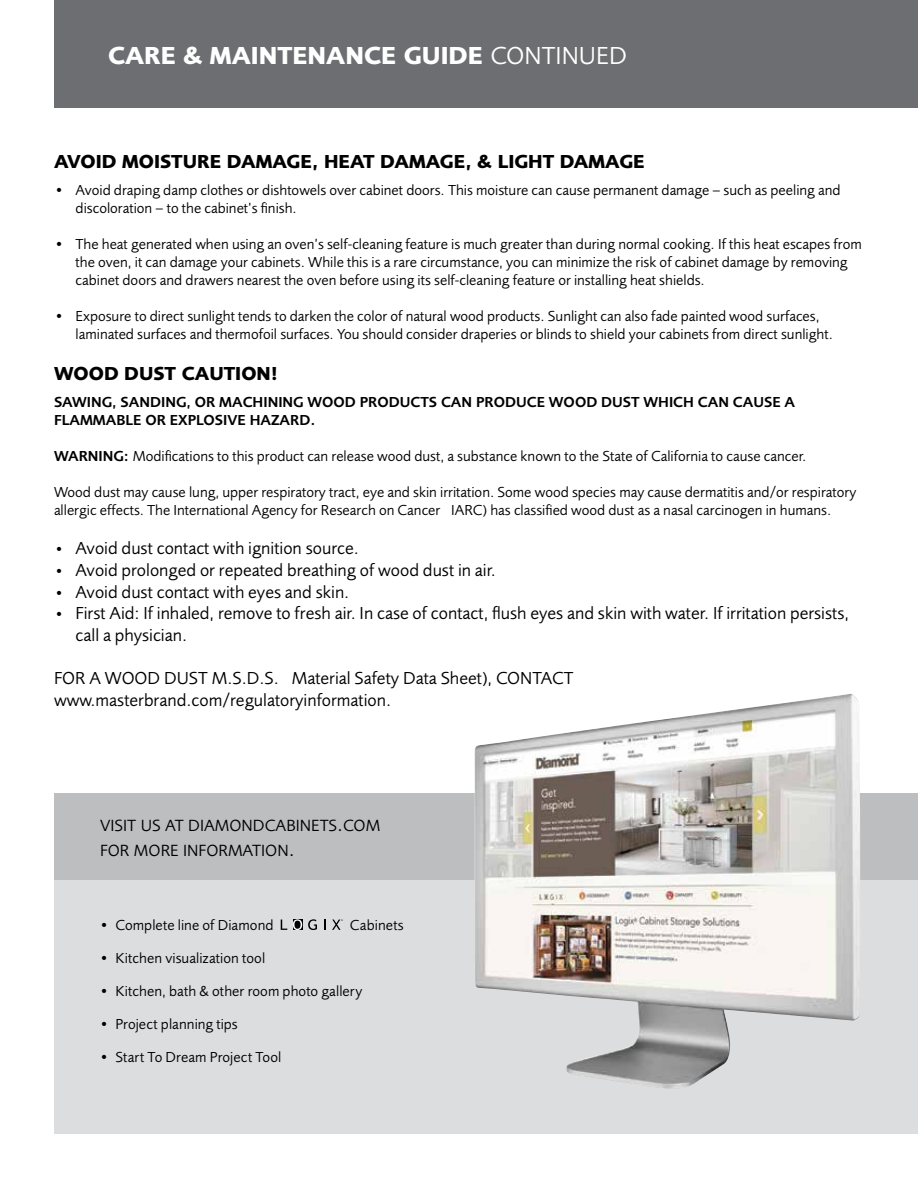
<style>
.page{position:relative;width:918px;height:1188px;background:#fff}
.page>*{position:absolute;margin:0;border:0;box-sizing:border-box;transform-origin:0 0}
.t1{font:700 25.5px "Foundry Sans";color:#fff}
.t2{font:700 19.5px "Foundry Sans";color:#000}
.t3{font:18px/21.6px "Foundry Sans";color:#000}
.t4{font:16.8px/25.2px "Foundry Sans Normal SC800";color:#000}
.t5{font:15px/18px "Foundry Sans";color:#000}
.t6{font:600 15px/18px "Foundry Sans";color:#000}
.t7{font:2.4px "Trebuchet MS";color:#000;scale:1.09 1}
.s1{font-weight:400}
.s2{font-weight:600}
.s3{font-size:15px}
.s4{font-size:21px}
</style>
<div class="page">
<div style="left:54px;top:878px;width:864px;height:256px;background:#dcddde"></div>
<div style="left:54px;top:794px;width:864px;height:86px;background:#bcbec0"></div>
<div style="left:54px;top:0;width:864px;height:108px;background:#6d6e71"></div>
<svg style="left:281px;top:920px;width:6px;height:10px"></svg>
<svg style="left:293px;top:919px;width:9px;height:11px"></svg>
<svg style="left:308px;top:919px;width:9px;height:11px"></svg>
<svg style="left:324px;top:920px;width:2px;height:10px"></svg>
<svg style="left:332px;top:920px;width:9px;height:10px"></svg>
<img style="left:474px;top:694px;width:387px;height:395px">
<h1 class="t1" style="left:108px;top:40px;width:520px">CARE &amp; MAINTENANCE GUIDE <span class="s1">CONTINUED</span></h1>
<h2 class="t2" style="left:54px;top:150px;width:592px">AVOID MOISTURE DAMAGE, HEAT DAMAGE, &amp; LIGHT DAMAGE</h2>
<p class="t5" style="left:76px;top:181px;width:767px;text-indent:-22px">• Avoid draping damp clothes or dishtowels over cabinet doors. This moisture can cause permanent damage – such as peeling and discoloration – to the cabinet’s finish.</p>
<p class="t5" style="left:76px;top:235px;width:788px;text-indent:-22px">• The heat generated when using an oven’s self-cleaning feature is much greater than during normal cooking. If this heat escapes from the oven, it can damage your cabinets. While this is a rare circumstance, you can minimize the risk of cabinet damage by removing cabinet doors and drawers nearest the oven before using its self-cleaning feature or installing heat shields.</p>
<p class="t5" style="left:76px;top:307px;width:759px;text-indent:-22px">• Exposure to direct sunlight tends to darken the color of natural wood products. Sunlight can also fade painted wood surfaces, laminated surfaces and thermofoil surfaces. You should consider draperies or blinds to shield your cabinets from direct sunlight.</p>
<h2 class="t2" style="left:54px;top:362px;width:226px">WOOD DUST CAUTION!</h2>
<p class="t6" style="left:54px;top:393px;width:743px">SAWING, SANDING, OR MACHINING WOOD PRODUCTS CAN PRODUCE WOOD DUST WHICH CAN CAUSE A<br>FLAMMABLE OR EXPLOSIVE HAZARD.</p>
<p class="t5" style="left:54px;top:447px;width:754px"><span class="s2">WARNING:</span> Modifications to this product can release wood dust, a substance known to the State of California to cause cancer.</p>
<p class="t5" style="left:54px;top:483px;width:804px">Wood dust may cause lung, upper respiratory tract, eye and skin irritation. Some wood species may cause dermatitis and/or respiratory allergic effects. The International Agency for Research on Cancer {IARC) has classified wood dust as a nasal carcinogen in humans.</p>
<p class="t3" style="left:54px;top:537px;width:306px"><span class="s3">•</span> Avoid dust contact with ignition source.</p>
<p class="t3" style="left:54px;top:559px;width:444px"><span class="s3">•</span> Avoid prolonged or repeated breathing of wood dust in air.</p>
<p class="t3" style="left:54px;top:581px;width:297px"><span class="s3">•</span> Avoid dust contact with eyes and skin.</p>
<p class="t3" style="left:76px;top:602px;width:775px;text-indent:-22px"><span class="s3">•</span> First Aid: If inhaled, remove to fresh air. In case of contact, flush eyes and skin with water. If irritation persists, call a physician.</p>
<p class="t3" style="left:54px;top:667px;width:521px">FOR A WOOD DUST M.S.D.S. {Material Safety Data Sheet), CONTACT www.masterbrand.com/regulatoryinformation.</p>
<p class="t4" style="left:100px;top:813px;width:282px">VISIT US AT DIAMONDCABINETS<span class="s4">.</span>COM<br>FOR MORE INFORMATION<span class="s4">.</span></p>
<p class="t5" style="left:99px;top:916px;width:176px">• Complete line of Diamond</p>
<p class="t5" style="left:350px;top:916px;width:55px">Cabinets</p>
<p class="t5" style="left:99px;top:949px;width:168px">• Kitchen visualization tool</p>
<p class="t5" style="left:99px;top:982px;width:265px">• Kitchen, bath &amp; other room photo gallery</p>
<p class="t5" style="left:99px;top:1015px;width:140px">• Project planning tips</p>
<p class="t5" style="left:99px;top:1048px;width:184px">• Start To Dream Project Tool</p>
<p class="t7" style="left:341px;top:919px;width:3px">®</p>
</div>
